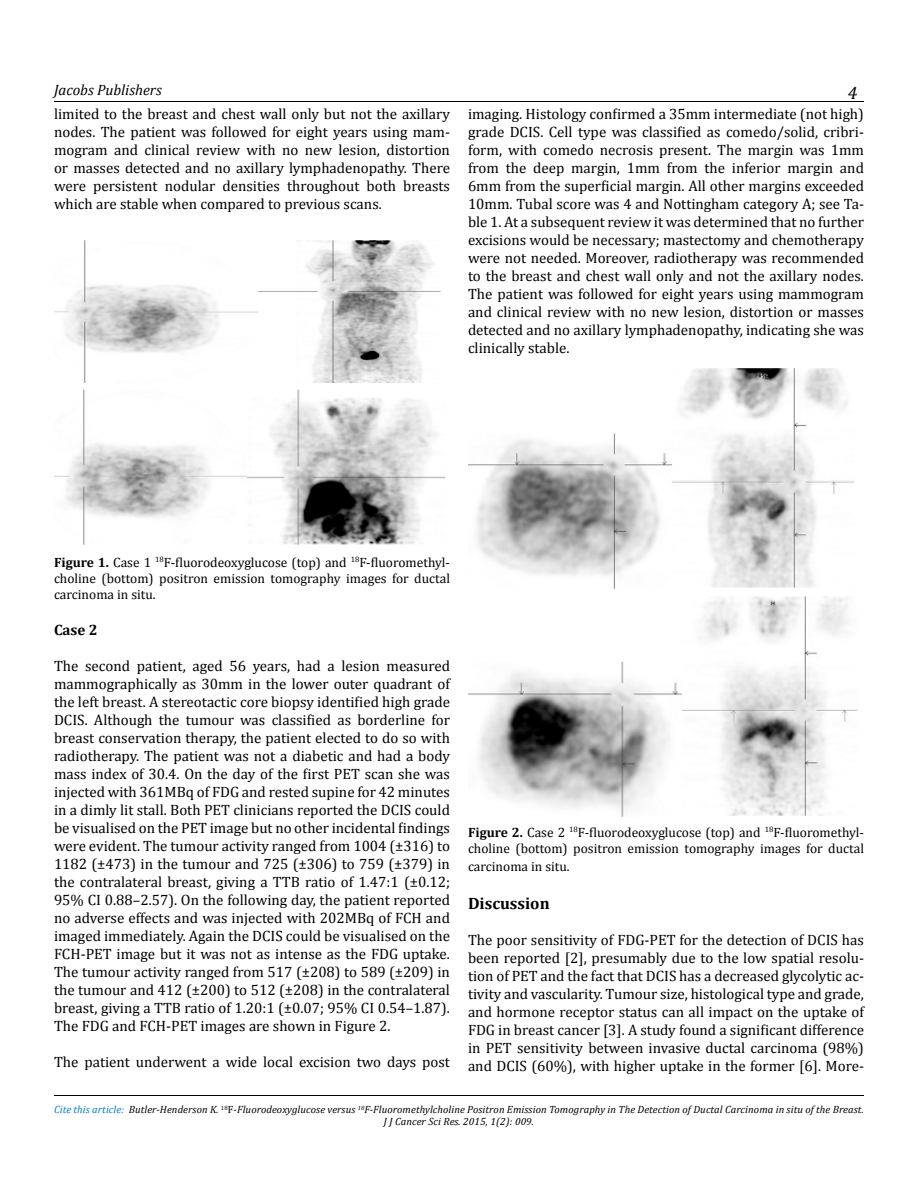
<style>
.page{position:relative;width:918px;height:1188px;background:#fff}
.page>*{position:absolute;margin:0;border:0;box-sizing:border-box;transform-origin:0 0}
.t1{font:italic 18px "Cambria";color:#000}
.t2{font:700 16.5px "Cambria";color:#000}
.t3{font:15px/18px "Cambria";color:#000;text-align:justify}
.t4{font:italic 15px "Cambria";color:#000}
.t5{font:700 15px "Cambria";color:#000}
.t6{font:13.5px/16.2px "Cambria";color:#000;text-align:justify}
.t7{font:italic 10.5px/12px "Cambria";letter-spacing:.01em;color:#000;text-align:center}
.s1{font-weight:700}
.s2{color:#007bca}
.s3{font-style:normal}
</style>
<div class="page">
<hr style="left:54px;top:101px;width:810px;height:1px;background:#000103">
<hr style="left:54px;top:1095px;width:810px;height:1px;background:#000103">
<img style="left:54px;top:240px;width:392px;height:305px">
<img style="left:469px;top:368px;width:389px;height:449px">
<p class="t4" style="left:54px;top:79px;width:109px">Jacobs Publishers</p>
<p class="t1" style="left:848px;top:80px;width:11px">4</p>
<p class="t3" style="left:54px;top:104px;width:398px">limited to the breast and chest wall only but not the axillary nodes. The patient was followed for eight years using mam&shy;mogram and clinical review with no new lesion, distortion or masses detected and no axillary lymphadenopathy. There were persistent nodular densities throughout both breasts which are stable when compared to previous scans.</p>
<p class="t3" style="left:468px;top:104px;width:398px">imaging. Histology confirmed a 35mm intermediate (not high) grade DCIS. Cell type was classified as comedo/solid, cribri&shy;form, with comedo necrosis present. The margin was 1mm from the deep margin, 1mm from the inferior margin and 6mm from the superficial margin. All other margins exceeded 10mm. Tubal score was 4 and Nottingham category A; see Ta&shy;ble 1. At a subsequent review it was determined that no further excisions would be necessary; mastectomy and chemotherapy were not needed. Moreover, radiotherapy was recommended to the breast and chest wall only and not the axillary nodes.<br>The patient was followed for eight years using mammogram and clinical review with no new lesion, distortion or masses detected and no axillary lymphadenopathy, indicating she was clinically stable.</p>
<p class="t6" style="left:54px;top:554px;width:397px"><span class="s1">Figure 1.</span> Case 1 <sup>18</sup>F-fluorodeoxyglucose (top) and <sup>18</sup>F-fluoromethyl&shy;choline (bottom) positron emission tomography images for ductal carcinoma in situ.</p>
<p class="t5" style="left:54px;top:619px;width:45px">Case 2</p>
<p class="t3" style="left:54px;top:657px;width:398px">The second patient, aged 56 years, had a lesion measured mammographically as 30mm in the lower outer quadrant of the left breast. A stereotactic core biopsy identified high grade DCIS. Although the tumour was classified as borderline for breast conservation therapy, the patient elected to do so with radiotherapy. The patient was not a diabetic and had a body mass index of 30.4. On the day of the first PET scan she was injected with 361MBq of FDG and rested supine for 42 minutes in a dimly lit stall. Both PET clinicians reported the DCIS could be visualised on the PET image but no other incidental findings were evident. The tumour activity ranged from 1004 (±316) to 1182 (±473) in the tumour and 725 (±306) to 759 (±379) in the contralateral breast, giving a TTB ratio of 1.47:1 (±0.12; 95% CI 0.88–2.57). On the following day, the patient reported no adverse effects and was injected with 202MBq of FCH and imaged immediately. Again the DCIS could be visualised on the FCH-PET image but it was not as intense as the FDG uptake.<br>The tumour activity ranged from 517 (±208) to 589 (±209) in the tumour and 412 (±200) to 512 (±208) in the contralateral breast, giving a TTB ratio of 1.20:1 (±0.07; 95% CI 0.54–1.87).<br>The FDG and FCH-PET images are shown in Figure 2.</p>
<p class="t3" style="left:54px;top:1053px;width:397px">The patient underwent a wide local excision two days post</p>
<p class="t6" style="left:468px;top:824px;width:397px"><span class="s1">Figure 2.</span> Case 2 <sup>18</sup>F-fluorodeoxyglucose (top) and <sup>18</sup>F-fluoromethyl&shy;choline (bottom) positron emission tomography images for ductal</p>
<p class="t6" style="left:468px;top:858px;width:103px">carcinoma in situ.</p>
<p class="t2" style="left:468px;top:891px;width:83px">Discussion</p>
<p class="t3" style="left:468px;top:931px;width:398px">The poor sensitivity of FDG-PET for the detection of DCIS has been reported [2], presumably due to the low spatial resolu&shy;tion of PET and the fact that DCIS has a decreased glycolytic ac&shy;tivity and vascularity. Tumour size, histological type and grade, and hormone receptor status can all impact on the uptake of FDG in breast cancer [3]. A study found a significant difference in PET sensitivity between invasive ductal carcinoma (98%) and DCIS (60%), with higher uptake in the former [6]. More-</p>
<p class="t7" style="left:54px;top:1103px;width:812px"><span class="s2">Cite this article:</span> Butler-Henderson K. <sup>18</sup><span class="s3">F</span>-Fluorodeoxyglucose versus <sup>18</sup>F-Fluoromethylcholine Positron Emission Tomography in The Detection of Ductal Carcinoma in situ of the Breast.<br>J J Cancer Sci Res. 2015, 1(2): 009.</p>
</div>
